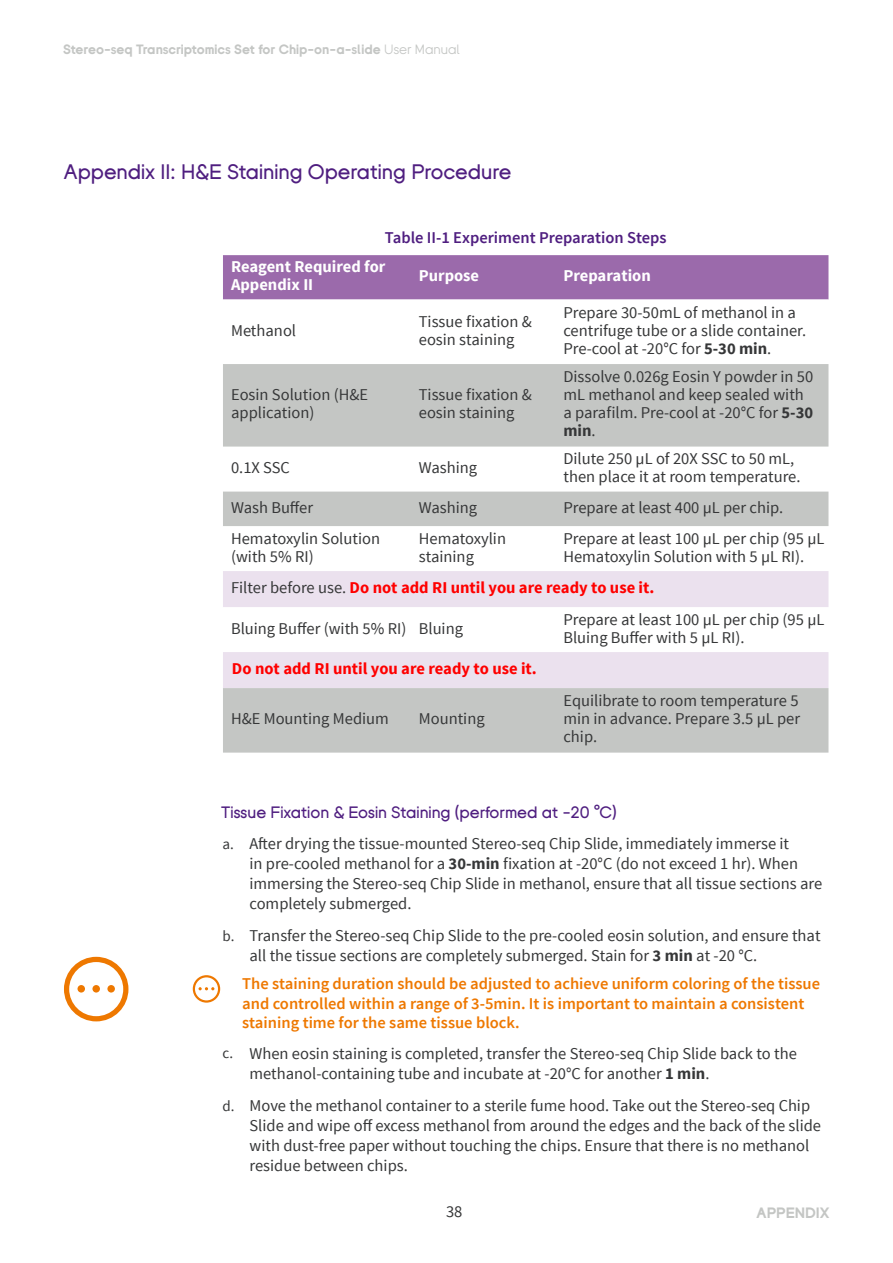
<style>
.page{position:relative;width:893px;height:1263px;background:#fff}
.page>*{position:absolute;margin:0;border:0;box-sizing:border-box;transform-origin:0 0}
.t1{font:500 21px "BGI";color:#4f1e80}
.t2{font:16.5px/18px "Source Sans Pro";color:#363738}
.t3{font:600 16.5px/19.8px "Source Sans Pro";color:#ee7800}
.t4{font:700 16.5px "Source Sans Pro";color:#f00}
.t5{font:700 16.5px/18px "Source Sans Pro";color:#fff}
.t6{font:500 16.5px "BGI";color:#4f1e80}
.t7{font:600 16.5px "Source Sans Pro";color:#4f1e80}
.t8{font:700 15px "BGI";color:#c4c6c4}
.t9{font:700 13.5px "BGI";color:#c4c6c4}
.s1{font-weight:400}
.s2{font-weight:700}
.s3{font-weight:400;color:#363738}
.s4{font-size:15px}
</style>
<div class="page">
<div style="left:223px;top:255px;width:605px;height:45px;background:#9b6aab"></div>
<svg style="left:223px;top:364px;width:605px;height:162px;fill:#c4c6c4"></svg>
<svg style="left:223px;top:571px;width:605px;height:117px;fill:#ebe1ee"></svg>
<div style="left:223px;top:688px;width:605px;height:65px;background:#c4c6c4"></div>
<svg style="left:193px;top:975px;width:27px;height:28px"></svg>
<svg style="left:64px;top:957px;width:64px;height:64px"></svg>
<div style="left:78px;top:985px;width:7px;height:7px;background:#ee7800;border-radius:50%"></div>
<div style="left:92px;top:985px;width:8px;height:7px;background:#ee7800;border-radius:50%"></div>
<div style="left:107px;top:985px;width:8px;height:7px;background:#ee7800;border-radius:50%"></div>
<p class="t9" style="left:63px;top:43px;width:398px">Stereo-seq Transcriptomics Set for Chip-on-a-slide <span class="s1">User Manual</span></p>
<p class="t1" style="left:64px;top:162px;width:449px">Appendix II: H&amp;E Staining Operating Procedure</p>
<p class="t7" style="left:385px;top:227px;width:283px">Table II-1 Experiment Preparation Steps</p>
<p class="t5" style="left:231px;top:258px;width:156px">Reagent Required for<br>Appendix II</p>
<p class="t5" style="left:419px;top:267px;width:62px">Purpose</p>
<p class="t5" style="left:563px;top:267px;width:89px">Preparation</p>
<p class="t2" style="left:231px;top:322px;width:67px">Methanol</p>
<p class="t2" style="left:419px;top:313px;width:114px">Tissue fixation &amp; eosin staining</p>
<p class="t2" style="left:563px;top:304px;width:244px">Prepare 30-50mL of methanol in a centrifuge tube or a slide container.<br>Pre-cool at -20°C for <span class="s2">5-30 min</span>.</p>
<p class="t2" style="left:231px;top:386px;width:139px">Eosin Solution (H&amp;E application)</p>
<p class="t2" style="left:419px;top:386px;width:114px">Tissue fixation &amp; eosin staining</p>
<p class="t2" style="left:563px;top:368px;width:251px">Dissolve 0.026g Eosin Y powder in 50 mL methanol and keep sealed with a parafilm. Pre-cool at -20°C for <span class="s2">5-30 min</span>.</p>
<p class="t2" style="left:231px;top:459px;width:60px">0.1X SSC</p>
<p class="t2" style="left:419px;top:459px;width:60px">Washing</p>
<p class="t2" style="left:563px;top:450px;width:239px">Dilute 250 μL of 20X SSC to 50 mL, then place it at room temperature.</p>
<p class="t2" style="left:231px;top:499px;width:84px">Wash Buffer</p>
<p class="t2" style="left:419px;top:499px;width:60px">Washing</p>
<p class="t2" style="left:563px;top:499px;width:221px">Prepare at least 400 μL per chip.</p>
<p class="t2" style="left:231px;top:529px;width:150px">Hematoxylin Solution (with 5% RI)</p>
<p class="t2" style="left:419px;top:529px;width:89px">Hematoxylin staining</p>
<p class="t2" style="left:563px;top:529px;width:262px">Prepare at least 100 µ L per chip (95 µ L<br>Hematoxylin Solution with 5 µ L RI).</p>
<p class="t4" style="left:231px;top:577px;width:425px"><span class="s3">Filter before use.</span> Do not add RI until you are ready to use it.</p>
<p class="t2" style="left:231px;top:619px;width:233px">Bluing Buffer (with 5% RI) Bluing</p>
<p class="t2" style="left:563px;top:610px;width:262px">Prepare at least 100 µ L per chip (95 µ L<br>Bluing Buffer with 5 µ L RI).</p>
<p class="t4" style="left:232px;top:658px;width:306px">Do not add RI until you are ready to use it.</p>
<p class="t2" style="left:231px;top:710px;width:159px">H&amp;E Mounting Medium</p>
<p class="t2" style="left:419px;top:710px;width:67px">Mounting</p>
<p class="t2" style="left:563px;top:692px;width:238px;text-align:justify">Equilibrate to room temperature 5 min in advance. Prepare 3.5 µ L per chip.</p>
<p class="t6" style="left:221px;top:804px;width:397px">Tissue Fixation &amp; Eosin Staining (performed at -20 °C)</p>
<p class="t2" style="left:250px;top:834px;width:574px;line-height:19.8px;text-indent:-27px"><span class="s4">a.</span> After drying the tissue-mounted Stereo-seq Chip Slide, immediately immerse it<br>in pre-cooled methanol for a <span class="s2">30-min</span> fixation at -20°C (do not exceed 1 hr). When immersing the Stereo-seq Chip Slide in methanol, ensure that all tissue sections are completely submerged.</p>
<p class="t2" style="left:250px;top:926px;width:573px;line-height:19.8px;text-indent:-27px"><span class="s4">b.</span> Transfer the Stereo-seq Chip Slide to the pre-cooled eosin solution, and ensure that all the tissue sections are completely submerged. Stain for <span class="s2">3 min</span> at -20 °C.</p>
<p class="t3" style="left:242px;top:974px;width:579px">The staining duration should be adjusted to achieve uniform coloring of the tissue and controlled within a range of 3-5min. It is important to maintain a consistent staining time for the same tissue block.</p>
<p class="t2" style="left:250px;top:1044px;width:549px;line-height:19.8px;text-indent:-27px"><span class="s4">c.</span> When eosin staining is completed, transfer the Stereo-seq Chip Slide back to the methanol-containing tube and incubate at -20°C for another <span class="s2">1 min</span>.</p>
<p class="t2" style="left:250px;top:1096px;width:573px;line-height:19.8px;text-indent:-27px"><span class="s4">d.</span> Move the methanol container to a sterile fume hood. Take out the Stereo-seq Chip Slide and wipe off excess methanol from around the edges and the back of the slide with dust-free paper without touching the chips. Ensure that there is no methanol residue between chips.</p>
<p class="t2" style="left:446px;top:1203px;width:18px">38</p>
<p class="t8" style="left:757px;top:1205px;width:74px">APPENDIX</p>
</div>
